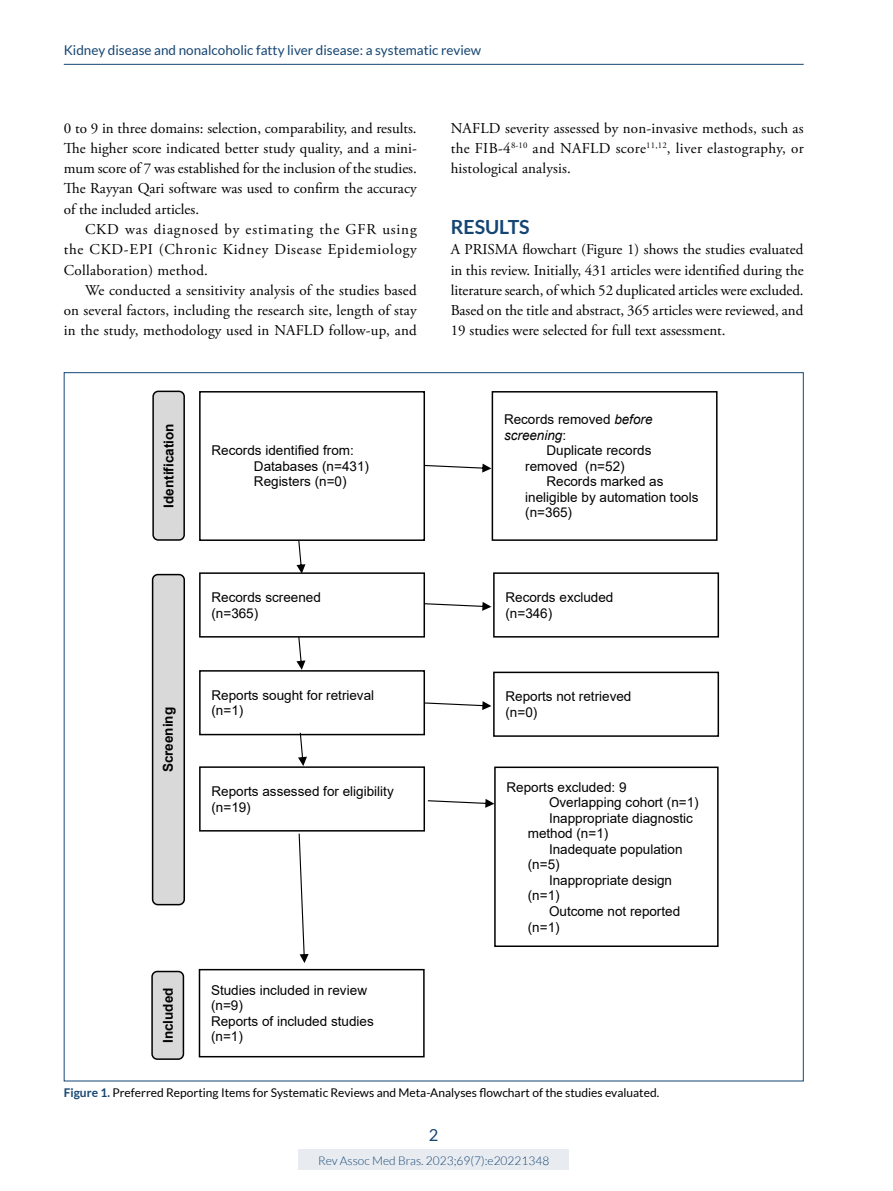
<style>
.page{position:relative;width:893px;height:1191px;background:#fff}
.page>*{position:absolute;margin:0;border:0;box-sizing:border-box;transform-origin:0 0}
.t1{font:700 19.5px "Lato";color:#154573}
.t2{font:16.5px "Lato";color:#154573}
.t3{font:15px/20.2px "Adobe Garamond Pro";letter-spacing:.01em;color:#000;text-align:justify}
.t4{font:13.5px/15.6px "Arial";color:#000}
.t5{font:13.5px "Lato";color:#154573}
.t6{font:700 13.5px "Arial";color:#000}
.t7{font:12px "Lato";color:#000}
.t8{font:300 12px "Lato";color:#154573}
.s1{font-style:italic}
.s2{font-weight:700;color:#154573}
</style>
<div class="page">
<div style="left:299px;top:1149px;width:270px;height:21px;background:#e8ecf1"></div>
<hr style="left:64px;top:64px;width:740px;height:1px;background:#154573">
<svg style="left:299px;top:833px;width:10px;height:130px"></svg>
<div style="left:199px;top:391px;width:226px;height:150px;border:2px solid #000"></div>
<div style="left:492px;top:391px;width:225px;height:150px;border:2px solid #000"></div>
<div style="left:152px;top:390px;width:33px;height:151px;background:#d9d9d9;border:2px solid #000;border-radius:5px"></div>
<svg style="left:425px;top:463px;width:66px;height:9px"></svg>
<svg style="left:296px;top:540px;width:9px;height:32px"></svg>
<div style="left:199px;top:572px;width:226px;height:65px;border:2px solid #000"></div>
<div style="left:493px;top:572px;width:226px;height:65px;border:2px solid #000"></div>
<svg style="left:425px;top:602px;width:66px;height:9px"></svg>
<svg style="left:296px;top:636px;width:9px;height:34px"></svg>
<div style="left:199px;top:670px;width:226px;height:65px;border:2px solid #000"></div>
<div style="left:493px;top:671px;width:226px;height:66px;border:2px solid #000"></div>
<svg style="left:425px;top:701px;width:66px;height:9px"></svg>
<div style="left:152px;top:574px;width:33px;height:331px;background:#d9d9d9;border:2px solid #000;border-radius:5px"></div>
<svg style="left:298px;top:733px;width:9px;height:33px"></svg>
<div style="left:199px;top:766px;width:226px;height:65px;border:2px solid #000"></div>
<div style="left:494px;top:766px;width:225px;height:181px;border:2px solid #000"></div>
<svg style="left:428px;top:799px;width:66px;height:9px"></svg>
<div style="left:199px;top:969px;width:226px;height:88px;border:2px solid #000"></div>
<div style="left:151px;top:970px;width:33px;height:89px;background:#d9d9d9;border:2px solid #000;border-radius:5px"></div>
<p class="t5" style="left:64px;top:43px;width:419px">Kidney disease and nonalcoholic fatty liver disease: a systematic review</p>
<p class="t3" style="left:64px;top:118px;width:355px">0 to 9 in three domains: selection, comparability, and results.<br>The higher score indicated better study quality, and a mini&shy;mum score of 7 was established for the inclusion of the studies.<br>The Rayyan Qari software was used to confirm the accuracy of the included articles.</p>
<p class="t3" style="left:64px;top:220px;width:354px;text-indent:21px">CKD was diagnosed by estimating the GFR using the CKD-EPI (Chronic Kidney Disease Epidemiology Collaboration) method.</p>
<p class="t3" style="left:64px;top:280px;width:354px;text-indent:21px">We conducted a sensitivity analysis of the studies based on several factors, including the research site, length of stay in the study, methodology used in NAFLD follow-up, and</p>
<p class="t6" style="left:159px;top:508px;width:86px;rotate:-90deg">Identification</p>
<p class="t4" style="left:254px;top:443px;width:117px;text-indent:-42px">Records identified from:<br>Databases (n=431)<br>Registers (n=0)</p>
<p class="t3" style="left:451px;top:118px;width:354px">NAFLD severity assessed by non-invasive methods, such as the FIB-4<sup>8-10</sup> and NAFLD score<sup>11,12</sup>, liver elastography, or histological analysis.</p>
<h1 class="t1" style="left:451px;top:216px;width:81px">RESULTS</h1>
<p class="t3" style="left:451px;top:240px;width:354px">A PRISMA flowchart (Figure 1) shows the studies evaluated in this review. Initially, 431 articles were identified during the literature search, of which 52 duplicated articles were excluded.<br>Based on the title and abstract, 365 articles were reviewed, and 19 studies were selected for full text assessment.</p>
<p class="t4" style="left:504px;top:411px;width:150px">Records removed <span class="s1">before screening</span>:</p>
<p class="t4" style="left:525px;top:442px;width:128px;text-indent:21px">Duplicate records removed (n=52)</p>
<p class="t4" style="left:525px;top:473px;width:175px;text-indent:21px">Records marked as ineligible by automation tools (n=365)</p>
<p class="t6" style="left:159px;top:772px;width:67px;rotate:-90deg">Screening</p>
<p class="t6" style="left:158px;top:1043px;width:57px;rotate:-90deg">Included</p>
<p class="t4" style="left:211px;top:589px;width:111px">Records screened (n=365)</p>
<p class="t4" style="left:505px;top:589px;width:109px">Records excluded (n=346)</p>
<p class="t4" style="left:211px;top:687px;width:164px">Reports sought for retrieval (n=1)</p>
<p class="t4" style="left:505px;top:688px;width:127px">Reports not retrieved (n=0)</p>
<p class="t4" style="left:211px;top:783px;width:184px">Reports assessed for eligibility (n=19)</p>
<p class="t4" style="left:507px;top:779px;width:122px">Reports excluded: 9</p>
<p class="t4" style="left:549px;top:794px;width:151px">Overlapping cohort (n=1)</p>
<p class="t4" style="left:549px;top:810px;width:145px">Inappropriate diagnostic</p>
<p class="t4" style="left:528px;top:825px;width:82px">method (n=1)</p>
<p class="t4" style="left:549px;top:841px;width:135px">Inadequate population</p>
<p class="t4" style="left:528px;top:856px;width:33px">(n=5)</p>
<p class="t4" style="left:549px;top:872px;width:125px">Inappropriate design</p>
<p class="t4" style="left:528px;top:888px;width:33px">(n=1)</p>
<p class="t4" style="left:549px;top:903px;width:133px">Outcome not reported</p>
<p class="t4" style="left:528px;top:919px;width:33px">(n=1)</p>
<p class="t4" style="left:211px;top:982px;width:164px">Studies included in review (n=9)<br>Reports of included studies</p>
<p class="t4" style="left:211px;top:1028px;width:33px">(n=1)</p>
<p class="t7" style="left:64px;top:1086px;width:597px"><span class="s2">Figure 1.</span> Preferred Reporting Items for Systematic Reviews and Meta-Analyses flowchart of the studies evaluated.</p>
<p class="t2" style="left:429px;top:1126px;width:11px">2</p>
<p class="t8" style="left:318px;top:1154px;width:233px">Rev Assoc Med Bras. 2023;69(7):e20221348</p>
</div>
